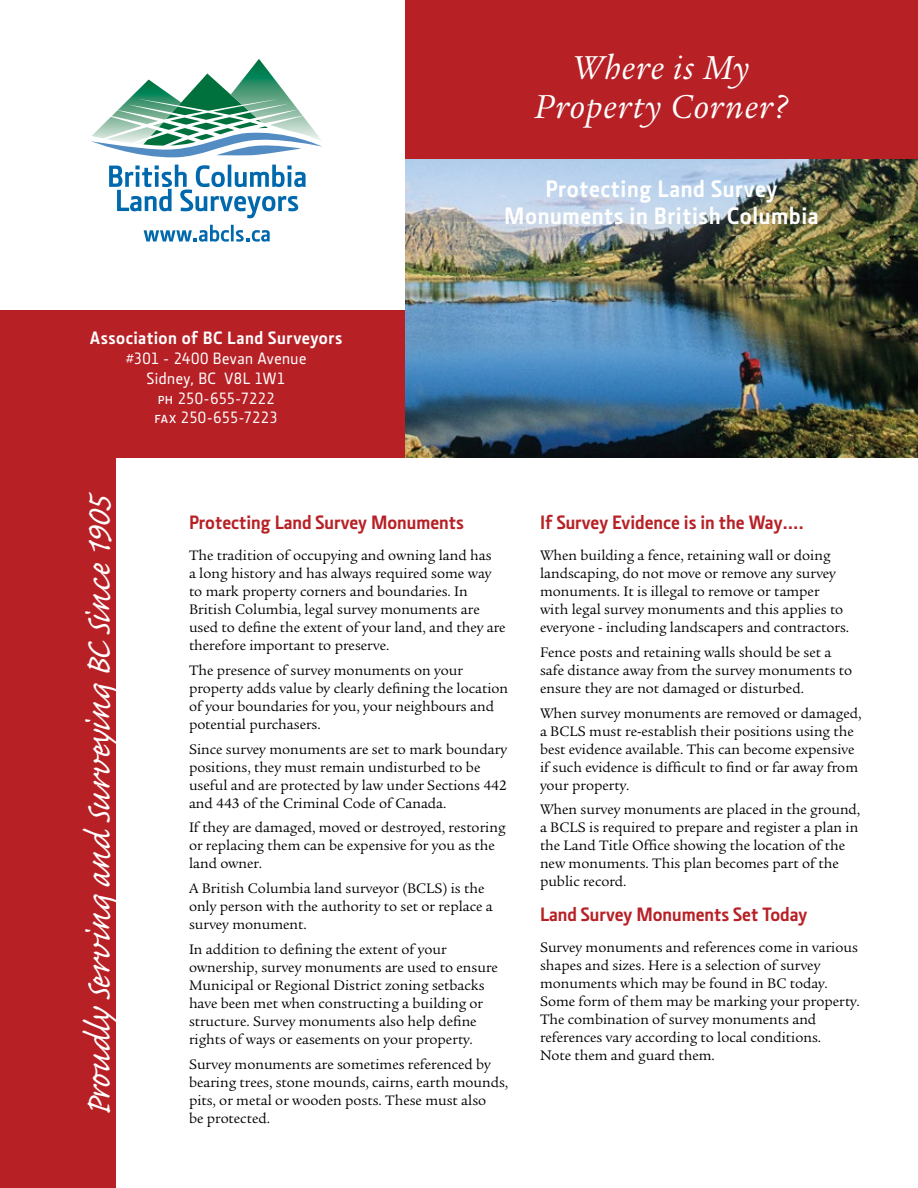
<style>
.page{position:relative;width:918px;height:1188px;background:#fff}
.page>*{position:absolute;margin:0;border:0;box-sizing:border-box;transform-origin:0 0}
.t1{font:45px "Caflisch Script Pro";color:#fff}
.t2{font:italic 36px/39px "Legacy Serif";letter-spacing:.035em;color:#fff;text-align:center}
.t3{font:700 24px/27px "Section";letter-spacing:.025em;color:#fff;text-align:center}
.t4{font:700 19.5px "Section";color:#b72126}
.t5{font:700 18px "Section";letter-spacing:.025em;color:#fff}
.t6{font:500 16.5px/19.8px "Section";letter-spacing:.03em;color:#fff;text-align:center}
.t7{font:16.5px/19.8px "Section Medium Caps";letter-spacing:.01em;color:#fff}
.t8{font:15px/18px "Legacy Serif";color:#000}
.s1{font-family:"Section Medium Caps";font-weight:400}
</style>
<div class="page">
<div style="left:0;top:452px;width:116px;height:736px;background:#b72126"></div>
<div style="left:405px;top:0;width:513px;height:159px;background:#b72126"></div>
<div style="left:0;top:310px;width:405px;height:148px;background:#b72126"></div>
<img style="left:405px;top:159px;width:513px;height:299px">
<svg style="left:109px;top:165px;width:197px;height:53px"></svg>
<svg style="left:144px;top:225px;width:85px;height:17px"></svg>
<hr style="left:231px;top:225px;width:3px;height:16px;background:#0068ac">
<svg style="left:236px;top:230px;width:34px;height:12px"></svg>
<svg style="left:91px;top:59px;width:231px;height:99px"></svg>
<h2 class="t2" style="left:535px;top:48px;width:255px">Where is My<br>Property Corner?</h2>
<p class="t5" style="left:90px;top:328px;width:254px">Association of BC Land Surveyors</p>
<p class="t6" style="left:126px;top:349px;width:182px"><span class="s1">#301 - 2400</span> Bevan Avenue<br>Sidney, BC <span class="s1">V8L 1W1</span></p>
<p class="t7" style="left:155px;top:388px;width:125px">ph 250-655-7222 fax 250-655-7223</p>
<h3 class="t3" style="left:504px;top:176px;width:316px">Protecting Land Survey<br>Monuments in British Columbia</h3>
<h1 class="t1" style="left:76px;top:1116px;width:626px;rotate:-90deg">ProudlyServing and Surveying BC Since 1905</h1>
<h3 class="t4" style="left:189px;top:511px;width:277px">Protecting Land Survey Monuments</h3>
<p class="t8" style="left:189px;top:547px;width:318px">The tradition of occupying and owning land has<br>a long history and has always required some way to mark property corners and boundaries. In British Columbia, legal survey monuments are used to define the extent of your land, and they are therefore important to preserve.</p>
<p class="t8" style="left:189px;top:661px;width:321px">The presence of survey monuments on your property adds value by clearly defining the location of your boundaries for you, your neighbours and potential purchasers.</p>
<p class="t8" style="left:189px;top:740px;width:320px">Since survey monuments are set to mark boundary positions, they must remain undisturbed to be useful and are protected by law under Sections 442 and 443 of the Criminal Code of Canada.</p>
<p class="t8" style="left:189px;top:819px;width:318px">If they are damaged, moved or destroyed, restoring or replacing them can be expensive for you as the land owner.</p>
<p class="t8" style="left:189px;top:880px;width:305px">A British Columbia land surveyor (BCLS) is the only person with the authority to set or replace a survey monument.</p>
<p class="t8" style="left:189px;top:940px;width:310px">In addition to defining the extent of your ownership, survey monuments are used to ensure Municipal or Regional District zoning setbacks have been met when constructing a building or structure. Survey monuments also help define rights of ways or easements on your property.</p>
<p class="t8" style="left:189px;top:1055px;width:321px">Survey monuments are sometimes referenced by bearing trees, stone mounds, cairns, earth mounds, pits, or metal or wooden posts. These must also<br>be protected.</p>
<h3 class="t4" style="left:540px;top:511px;width:266px">If Survey Evidence is in the Way….</h3>
<p class="t8" style="left:540px;top:547px;width:311px">When building a fence, retaining wall or doing landscaping, do not move or remove any survey monuments. It is illegal to remove or tamper with legal survey monuments and this applies to everyone - including landscapers and contractors.</p>
<p class="t8" style="left:540px;top:643px;width:314px">Fence posts and retaining walls should be set a safe distance away from the survey monuments to ensure they are not damaged or disturbed.</p>
<p class="t8" style="left:540px;top:704px;width:323px">When survey monuments are removed or damaged, a BCLS must re-establish their positions using the best evidence available. This can become expensive if such evidence is difficult to find or far away from your property.</p>
<p class="t8" style="left:540px;top:801px;width:322px">When survey monuments are placed in the ground, a BCLS is required to prepare and register a plan in the Land Title Office showing the location of the new monuments. This plan becomes part of the public record.</p>
<h3 class="t4" style="left:540px;top:903px;width:269px">Land Survey Monuments Set Today</h3>
<p class="t8" style="left:540px;top:939px;width:321px">Survey monuments and references come in various shapes and sizes. Here is a selection of survey monuments which may be found in BC today.<br>Some form of them may be marking your property.<br>The combination of survey monuments and references vary according to local conditions.<br>Note them and guard them.</p>
</div>
